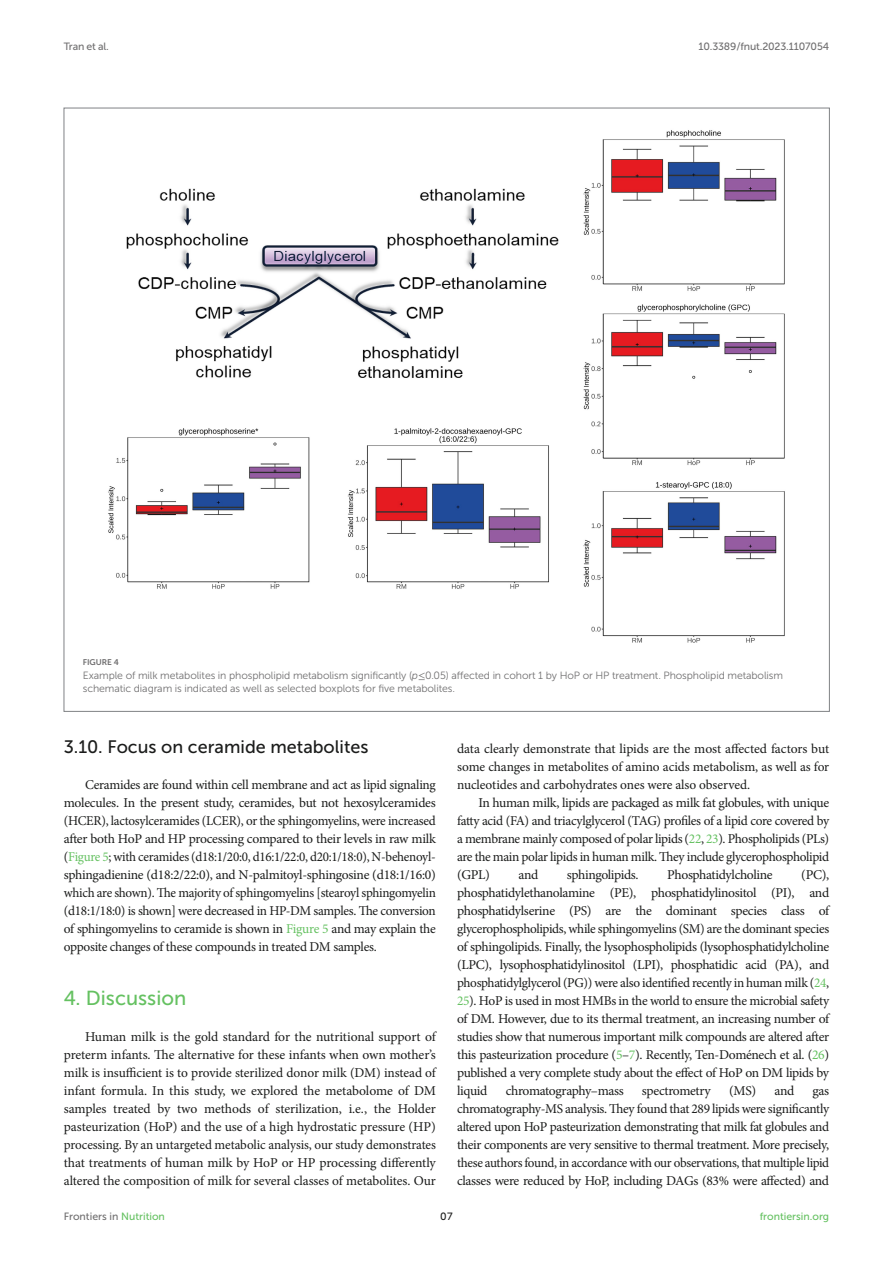
<style>
.page{position:relative;width:893px;height:1263px;background:#fff}
.page>*{position:absolute;margin:0;border:0;box-sizing:border-box;transform-origin:0 0}
.HEAD_1{font:20.25px "Museo Sans 500";color:#65c161}
.HEAD_2{font:18px "Museo Sans 500";color:#1b1c1b}
.TEXT{font:13.5px/18px "Minion Pro";letter-spacing:-.03em;color:#1b1c1b;text-align:justify}
.TEXT_FLUSH{font:13.5px/18px "Minion Pro";letter-spacing:-.01em;color:#1b1c1b;text-align:justify}
.FIG_LEG{font:10.5px/13.5px "Museo Sans 300";letter-spacing:-.01em;color:#706f70}
.t1{font:10.5px "Museo Sans 500";letter-spacing:-.015em;color:#706f70}
.t2{font:10.5px "Museo Sans 500";color:#65c161}
.t3{font:10.5px "Museo Sans 500";color:#1b1c1b}
.FIG_HD{font:8.25px "Museo Sans 700";letter-spacing:-.01em;color:#706f70}
.s1{font-style:italic}
.s2{font-family:"STIX General"}
.s3{color:#65c161}
</style>
<div class="page">
<img style="left:108px;top:130px;width:677px;height:513px">
<p class="t1" style="left:64px;top:41px;width:47px">Tran et al.</p>
<p class="t1" style="left:698px;top:41px;width:132px">10.3389/fnut.2023.1107054</p>
<p class="FIG_HD" style="left:83px;top:658px;width:37px">FIGURE 4</p>
<p class="FIG_LEG" style="left:83px;top:669px;width:702px">Example of milk metabolites in phospholipid metabolism significantly (<span class="s1">p</span><span class="s2">≤</span> 0.05) affected in cohort 1 by HoP or HP treatment. Phospholipid metabolism schematic diagram is indicated as well as selected boxplots for five metabolites.</p>
<p class="HEAD_2" style="left:64px;top:737px;width:306px">3.10. Focus on ceramide metabolites</p>
<p class="TEXT_FLUSH" style="left:64px;top:776px;width:374px;text-indent:21px">Ceramides are found within cell membrane and act as lipid signaling molecules. In the present study, ceramides, but not hexosylceramides (HCER), lactosylceramides (LCER), or the sphingomyelins, were increased after both HoP and HP processing compared to their levels in raw milk (<span class="s3">Figure 5</span>; with ceramides (d18:1/20:0, d16:1/22:0, d20:1/18:0), N-behenoyl&shy;sphingadienine (d18:2/22:0), and N-palmitoyl-sphingosine (d18:1/16:0) which are shown). The majority of sphingomyelins [stearoyl sphingomyelin (d18:1/18:0) is shown] were decreased in HP-DM samples. The conversion of sphingomyelins to ceramide is shown in <span class="s3">Figure 5</span> and may explain the opposite changes of these compounds in treated DM samples.</p>
<p class="HEAD_1" style="left:64px;top:987px;width:124px">4. Discussion</p>
<p class="TEXT_FLUSH" style="left:64px;top:1028px;width:374px;text-indent:21px">Human milk is the gold standard for the nutritional support of preterm infants. The alternative for these infants when own mother’s milk is insufficient is to provide sterilized donor milk (DM) instead of infant formula. In this study, we explored the metabolome of DM samples treated by two methods of sterilization, i.e., the Holder pasteurization (HoP) and the use of a high hydrostatic pressure (HP) processing. By an untargeted metabolic analysis, our study demonstrates that treatments of human milk by HoP or HP processing differently altered the composition of milk for several classes of metabolites. Our</p>
<p class="TEXT_FLUSH" style="left:457px;top:740px;width:374px">data clearly demonstrate that lipids are the most affected factors but some changes in metabolites of amino acids metabolism, as well as for nucleotides and carbohydrates ones were also observed.</p>
<p class="TEXT" style="left:457px;top:794px;width:374px;text-indent:21px">In human milk, lipids are packaged as milk fat globules, with unique fatty acid (FA) and triacylglycerol (TAG) profiles of a lipid core covered by a membrane mainly composed of polar lipids (<span class="s3">22</span>, <span class="s3">23</span>). Phospholipids (PLs) are the main polar lipids in human milk. They include glycerophospholipid (GPL)</p>
<p class="TEXT" style="left:518px;top:866px;width:21px">and</p>
<p class="TEXT" style="left:567px;top:866px;width:73px">sphingolipids.</p>
<p class="TEXT" style="left:667px;top:866px;width:107px">Phosphatidylcholine</p>
<p class="TEXT" style="left:457px;top:866px;width:374px;text-indent:344px">(PC), phosphatidylethanolamine (PE), phosphatidylinositol (PI), and phosphatidylserine (PS) are the dominant species class of glycerophospholipids, while sphingomyelins (SM) are the dominant species of sphingolipids. Finally, the lysophospholipids (lysophosphatidylcholine (LPC), lysophosphatidylinositol (LPI), phosphatidic acid (PA), and phosphatidylglycerol (PG)) were also identified recently in human milk (<span class="s3">24</span>, <span class="s3">25</span>). HoP is used in most HMBs in the world to ensure the microbial safety of DM. However, due to its thermal treatment, an increasing number of studies show that numerous important milk compounds are altered after this pasteurization procedure (<span class="s3">5</span>–<span class="s3">7</span>). Recently, Ten-Doménech et al. (<span class="s3">26</span>) published a very complete study about the effect of HoP on DM lipids by liquid</p>
<p class="TEXT" style="left:506px;top:1082px;width:119px">chromatography–mass</p>
<p class="TEXT" style="left:642px;top:1082px;width:70px">spectrometry</p>
<p class="TEXT" style="left:729px;top:1082px;width:29px">(MS)</p>
<p class="TEXT" style="left:774px;top:1082px;width:21px">and</p>
<p class="TEXT" style="left:457px;top:1082px;width:374px;text-indent:355px">gas chromatography-MS analysis. They found that 289 lipids were significantly altered upon HoP pasteurization demonstrating that milk fat globules and their components are very sensitive to thermal treatment. More precisely, these authors found, in accordance with our observations, that multiple lipid classes were reduced by HoP, including DAGs (83% were affected) and</p>
<p class="t1" style="left:64px;top:1211px;width:103px">Frontiers in <span class="s3">Nutrition</span></p>
<p class="t3" style="left:440px;top:1211px;width:14px">07</p>
<p class="t2" style="left:760px;top:1211px;width:71px">frontiersin.org</p>
</div>
